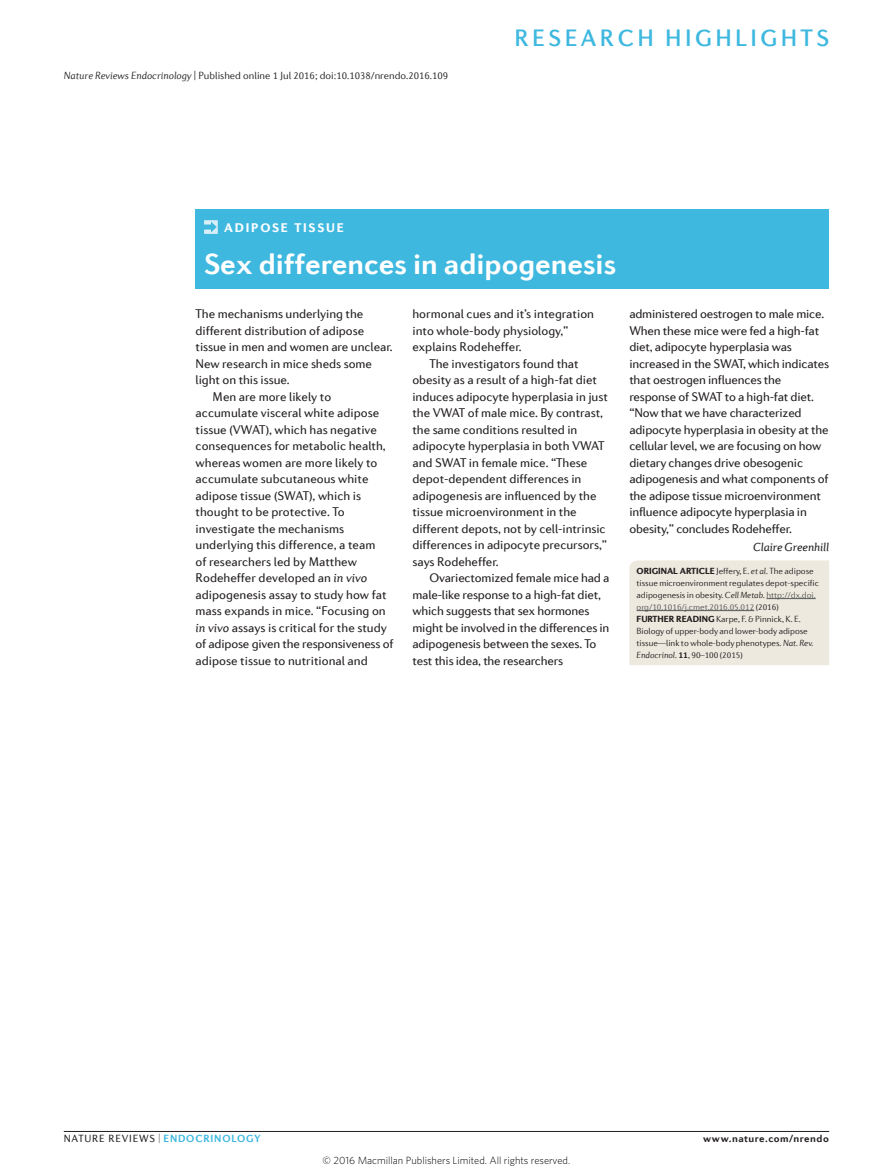
<style>
.page{position:relative;width:893px;height:1174px;background:#fff}
.page>*{position:absolute;margin:0;border:0;box-sizing:border-box;transform-origin:0 0}
.Title_small{font:700 30px "Diverda Sans Com";color:#fff}
.t1{font:500 24px "Diverda Sans Com";letter-spacing:.14em;color:#3eb8df}
.Bold_body_text{font:12.75px/16.5px "Diverda Sans Com";letter-spacing:-.005em;color:#231f20}
.Bold_body_first{font:12.75px/16.5px "Diverda Sans Com";letter-spacing:-.005em;color:#231f20}
.Strapline{font:900 12.75px "Diverda Sans Com";letter-spacing:.14em;color:#fbfdfe}
.Author_box{font:12px "Diverda Sans Com Italic 2";letter-spacing:-.005em;color:#231f20}
.AOP_line{font:300 10.5px "Diverda Sans Com";color:#231f20}
.t2{font:300 10.5px "Whitney";color:#000}
.t3{font:10.5px "Diverda Sans Com";letter-spacing:.075em;color:#231f20}
.t4{font:700 10.5px "Diverda Sans Com";letter-spacing:.045em;color:#231f20}
.Info_box_text{font:300 9px/12px "Diverda Sans Com";letter-spacing:-.005em;color:#231f20}
.s1{font-style:italic}
.s2{font-weight:900}
.s3{color:#57585a}
.s4{font-weight:700}
.s5{font-weight:700;color:#3eb8df}
</style>
<div class="page">
<hr style="left:64px;top:1131px;width:765px;height:1px;background:#231f20">
<div style="left:196px;top:209px;width:633px;height:80px;background:#3eb8df"></div>
<svg style="left:204px;top:220px;width:14px;height:14px"></svg>
<div style="left:629px;top:560px;width:200px;height:105px;background:#eee9de"></div>
<hr style="left:766px;top:598px;width:50px;height:1px;background:#57585a">
<hr style="left:637px;top:610px;width:117px;height:1px;background:#57585a">
<p class="AOP_line" style="left:64px;top:69px;width:386px"><span class="s1">Nature Reviews Endocrinology</span> | Published online 1 Jul 2016; doi:10.1038/nrendo.2016.109</p>
<h2 class="t1" style="left:514px;top:24px;width:316px">RESEARCH HIGHLIGHTS</h2>
<p class="Strapline" style="left:224px;top:220px;width:121px">ADIPOSE TISSUE</p>
<p class="Title_small" style="left:204px;top:246px;width:413px">Sex differences in adipogenesis</p>
<p class="Bold_body_first" style="left:196px;top:306px;width:198px">The mechanisms underlying the different distribution of adipose tissue in men and women are unclear.<br>New research in mice sheds some light on this issue.</p>
<p class="Bold_body_text" style="left:196px;top:388px;width:199px;text-indent:17px">Men are more likely to accumulate visceral white adipose tissue (VWAT), which has negative consequences for metabolic health, whereas women are more likely to accumulate subcutaneous white adipose tissue (SWAT), which is thought to be protective. To investigate the mechanisms underlying this difference, a team<br>of researchers led by Matthew<br>Rodeheffer developed an <span class="s1">in vivo </span>adipogenesis assay to study how fat mass expands in mice. “Focusing on <span class="s1">in vivo</span> assays is critical for the study of adipose given the responsiveness of adipose tissue to nutritional and</p>
<p class="Bold_body_text" style="left:412px;top:306px;width:183px">hormonal cues and it’s integration into whole-body physiology,” explains Rodeheffer.</p>
<p class="Bold_body_text" style="left:412px;top:355px;width:197px;text-indent:17px">The investigators found that obesity as a result of a high-fat diet induces adipocyte hyperplasia in just the VWAT of male mice. By contrast, the same conditions resulted in adipocyte hyperplasia in both VWAT and SWAT in female mice. “These depot-dependent differences in adipogenesis are influenced by the tissue microenvironment in the different depots, not by cell-intrinsic differences in adipocyte precursors,” says Rodeheffer.</p>
<p class="Bold_body_text" style="left:412px;top:570px;width:199px;text-indent:17px">Ovariectomized female mice had a male-like response to a high-fat diet, which suggests that sex hormones might be involved in the differences in adipogenesis between the sexes. To test this idea, the researchers</p>
<p class="Bold_body_text" style="left:629px;top:306px;width:201px">administered oestrogen to male mice.<br>When these mice were fed a high-fat diet, adipocyte hyperplasia was increased in the SWAT, which indicates that oestrogen influences the response of SWAT to a high-fat diet. “Now that we have characterized adipocyte hyperplasia in obesity at the cellular level, we are focusing on how dietary changes drive obesogenic adipogenesis and what components of the adipose tissue microenvironment influence adipocyte hyperplasia in obesity,” concludes Rodeheffer.</p>
<p class="Author_box" style="left:753px;top:540px;width:78px">Claire Greenhill</p>
<p class="Info_box_text" style="left:637px;top:565px;width:184px"><span class="s2">ORIGINAL ARTICLE</span> Jeffery, E. <span class="s1">et al.</span> The adipose tissue microenvironment regulates depot-specific adipogenesis in obesity. <span class="s1">Cell Metab.</span> <span class="s3">http://dx.doi. org/10.1016/j.cmet.2016.05.012</span> (2016)</p>
<p class="Info_box_text" style="left:637px;top:613px;width:178px"><span class="s2">FURTHER READING</span> Karpe, F. &amp; Pinnick, K. E.<br>Biology of upper-body and lower-body adipose tissue—link to whole-body phenotypes. <span class="s1">Nat. Rev.<br>Endocrinol.</span> <span class="s4">11</span>, 90–100 (2015)</p>
<p class="t3" style="left:64px;top:1132px;width:199px">NATURE REVIEWS | <span class="s5">ENDOCRINOLOGY</span></p>
<p class="t4" style="left:703px;top:1132px;width:127px">www.nature.com/nrendo</p>
<p class="t2" style="left:323px;top:1153px;width:249px">© 2016 Macmillan Publishers Limited. All rights reserved.</p>
</div>
